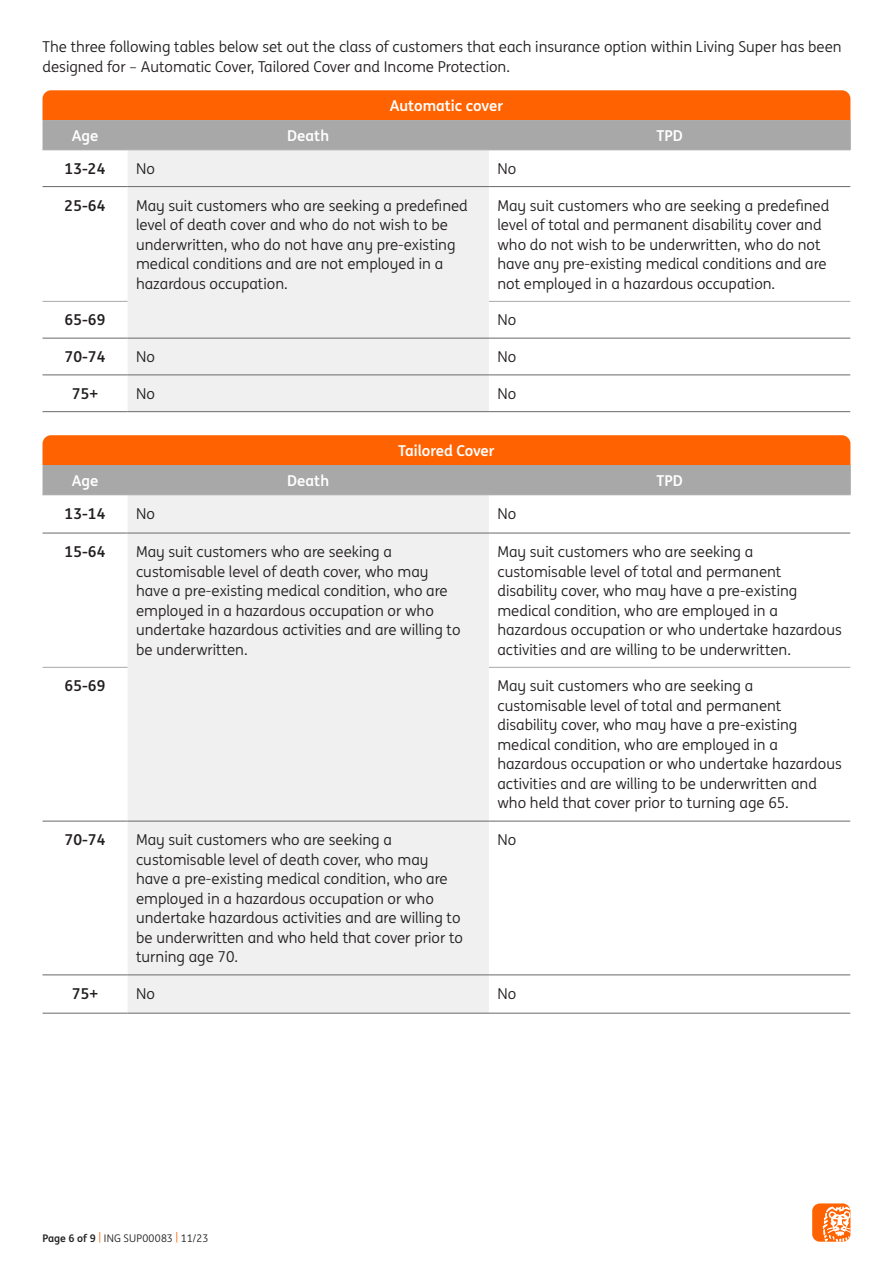
<style>
.page{position:relative;width:893px;height:1263px;background:#fff}
.page>*{position:absolute;margin:0;border:0;box-sizing:border-box;transform-origin:0 0}
.t1{font:15px/19.5px "ING Me";color:#231f20}
.t2{font:700 15px "ING Me";color:#fff}
.t3{font:700 15px "ING Me";color:#231f20}
.t4{font:10.5px "ING Me";letter-spacing:.02em;color:#231f20}
.s1{font-weight:700}
.s2{color:#ff6200}
</style>
<div class="page">
<div style="left:812px;top:1203px;width:38px;height:39px;background:#ff6200;border-radius:8px"></div>
<svg style="left:823px;top:1206px;width:27px;height:36px"></svg>
<svg style="left:43px;top:90px;width:807px;height:60px;background:#d38555"></svg>
<div style="left:128px;top:151px;width:361px;height:260px;background:#f0f0f0"></div>
<hr style="left:43px;top:150px;width:85px;height:1px;background:#a8a8a8">
<hr style="left:128px;top:150px;width:361px;height:1px;background:#a8a8a8">
<hr style="left:489px;top:150px;width:361px;height:1px;background:#a8a8a8">
<hr style="left:43px;top:301px;width:85px;height:1px;background:#a8a8a8">
<hr style="left:489px;top:301px;width:361px;height:1px;background:#a8a8a8">
<hr style="left:850px;top:120px;width:1px;height:30px;background:#a8a8a8">
<hr style="left:43px;top:186px;width:85px;height:1px;background:#696969">
<hr style="left:128px;top:186px;width:361px;height:1px;background:#696969">
<hr style="left:489px;top:186px;width:361px;height:1px;background:#696969">
<hr style="left:43px;top:338px;width:85px;height:1px;background:#696969">
<hr style="left:128px;top:338px;width:361px;height:1px;background:#696969">
<hr style="left:489px;top:338px;width:361px;height:1px;background:#696969">
<hr style="left:43px;top:375px;width:85px;height:1px;background:#696969">
<hr style="left:128px;top:375px;width:361px;height:1px;background:#696969">
<hr style="left:489px;top:375px;width:361px;height:1px;background:#696969">
<hr style="left:43px;top:411px;width:85px;height:1px;background:#696969">
<hr style="left:128px;top:411px;width:361px;height:1px;background:#696969">
<hr style="left:489px;top:411px;width:361px;height:1px;background:#696969">
<svg style="left:43px;top:435px;width:807px;height:59px;background:#d48553"></svg>
<div style="left:128px;top:495px;width:361px;height:518px;background:#f0f0f0"></div>
<hr style="left:43px;top:494px;width:85px;height:1px;background:#a8a8a8">
<hr style="left:128px;top:494px;width:361px;height:1px;background:#a8a8a8">
<hr style="left:489px;top:494px;width:361px;height:1px;background:#a8a8a8">
<hr style="left:43px;top:667px;width:85px;height:1px;background:#a8a8a8">
<hr style="left:489px;top:667px;width:361px;height:1px;background:#a8a8a8">
<hr style="left:850px;top:465px;width:1px;height:30px;background:#a8a8a8">
<hr style="left:43px;top:533px;width:85px;height:1px;background:#696969">
<hr style="left:128px;top:533px;width:361px;height:1px;background:#696969">
<hr style="left:489px;top:533px;width:361px;height:1px;background:#696969">
<hr style="left:43px;top:821px;width:85px;height:1px;background:#696969">
<hr style="left:128px;top:821px;width:361px;height:1px;background:#696969">
<hr style="left:489px;top:821px;width:361px;height:1px;background:#696969">
<hr style="left:43px;top:975px;width:85px;height:1px;background:#696969">
<hr style="left:128px;top:975px;width:361px;height:1px;background:#696969">
<hr style="left:489px;top:975px;width:361px;height:1px;background:#696969">
<hr style="left:43px;top:1013px;width:85px;height:1px;background:#696969">
<hr style="left:128px;top:1013px;width:361px;height:1px;background:#696969">
<hr style="left:489px;top:1013px;width:361px;height:1px;background:#696969">
<p class="t1" style="left:43px;top:37px;width:801px">The three following tables below set out the class of customers that each insurance option within Living Super has been designed for – Automatic Cover, Tailored Cover and Income Protection.</p>
<p class="t2" style="left:390px;top:93px;width:115px">Automatic cover</p>
<p class="t2" style="left:72px;top:123px;width:28px">Age</p>
<p class="t2" style="left:287px;top:123px;width:43px">Death</p>
<p class="t2" style="left:656px;top:123px;width:28px">TPD</p>
<p class="t3" style="left:65px;top:156px;width:42px">13-24</p>
<p class="t1" style="left:136px;top:158px;width:20px">No</p>
<p class="t1" style="left:497px;top:158px;width:20px">No</p>
<p class="t3" style="left:65px;top:193px;width:42px">25-64</p>
<p class="t1" style="left:136px;top:195px;width:333px">May suit customers who are seeking a predefined level of death cover and who do not wish to be underwritten, who do not have any pre-existing medical conditions and are not employed in a hazardous occupation.</p>
<p class="t1" style="left:497px;top:195px;width:333px">May suit customers who are seeking a predefined level of total and permanent disability cover and who do not wish to be underwritten, who do not have any pre-existing medical conditions and are not employed in a hazardous occupation.</p>
<p class="t3" style="left:65px;top:308px;width:42px">65-69</p>
<p class="t1" style="left:497px;top:310px;width:20px">No</p>
<p class="t3" style="left:65px;top:345px;width:42px">70-74</p>
<p class="t1" style="left:136px;top:346px;width:20px">No</p>
<p class="t1" style="left:497px;top:346px;width:20px">No</p>
<p class="t3" style="left:72px;top:381px;width:28px">75+</p>
<p class="t1" style="left:136px;top:383px;width:20px">No</p>
<p class="t1" style="left:497px;top:383px;width:20px">No</p>
<p class="t2" style="left:398px;top:438px;width:98px">Tailored Cover</p>
<p class="t2" style="left:72px;top:468px;width:28px">Age</p>
<p class="t2" style="left:287px;top:468px;width:43px">Death</p>
<p class="t2" style="left:656px;top:468px;width:28px">TPD</p>
<p class="t3" style="left:65px;top:501px;width:42px">13-14</p>
<p class="t1" style="left:136px;top:503px;width:20px">No</p>
<p class="t1" style="left:497px;top:503px;width:20px">No</p>
<p class="t3" style="left:65px;top:540px;width:42px">15-64</p>
<p class="t1" style="left:136px;top:541px;width:326px">May suit customers who are seeking a customisable level of death cover, who may have a pre-existing medical condition, who are employed in a hazardous occupation or who undertake hazardous activities and are willing to be underwritten.</p>
<p class="t1" style="left:497px;top:541px;width:346px">May suit customers who are seeking a customisable level of total and permanent disability cover, who may have a pre-existing medical condition, who are employed in a hazardous occupation or who undertake hazardous activities and are willing to be underwritten.</p>
<p class="t3" style="left:65px;top:674px;width:42px">65-69</p>
<p class="t1" style="left:497px;top:676px;width:346px">May suit customers who are seeking a customisable level of total and permanent disability cover, who may have a pre-existing medical condition, who are employed in a hazardous occupation or who undertake hazardous activities and are willing to be underwritten and who held that cover prior to turning age 65.</p>
<p class="t3" style="left:65px;top:828px;width:42px">70-74</p>
<p class="t1" style="left:136px;top:829px;width:328px">May suit customers who are seeking a customisable level of death cover, who may have a pre-existing medical condition, who are employed in a hazardous occupation or who undertake hazardous activities and are willing to be underwritten and who held that cover prior to turning age 70.</p>
<p class="t1" style="left:497px;top:829px;width:20px">No</p>
<p class="t3" style="left:72px;top:981px;width:28px">75+</p>
<p class="t1" style="left:136px;top:983px;width:20px">No</p>
<p class="t1" style="left:497px;top:983px;width:20px">No</p>
<p class="t4" style="left:43px;top:1230px;width:167px"><span class="s1">Page 6 of 9</span> <span class="s2">|</span> ING SUP00083 <span class="s2">|</span> 11/23</p>
</div>
